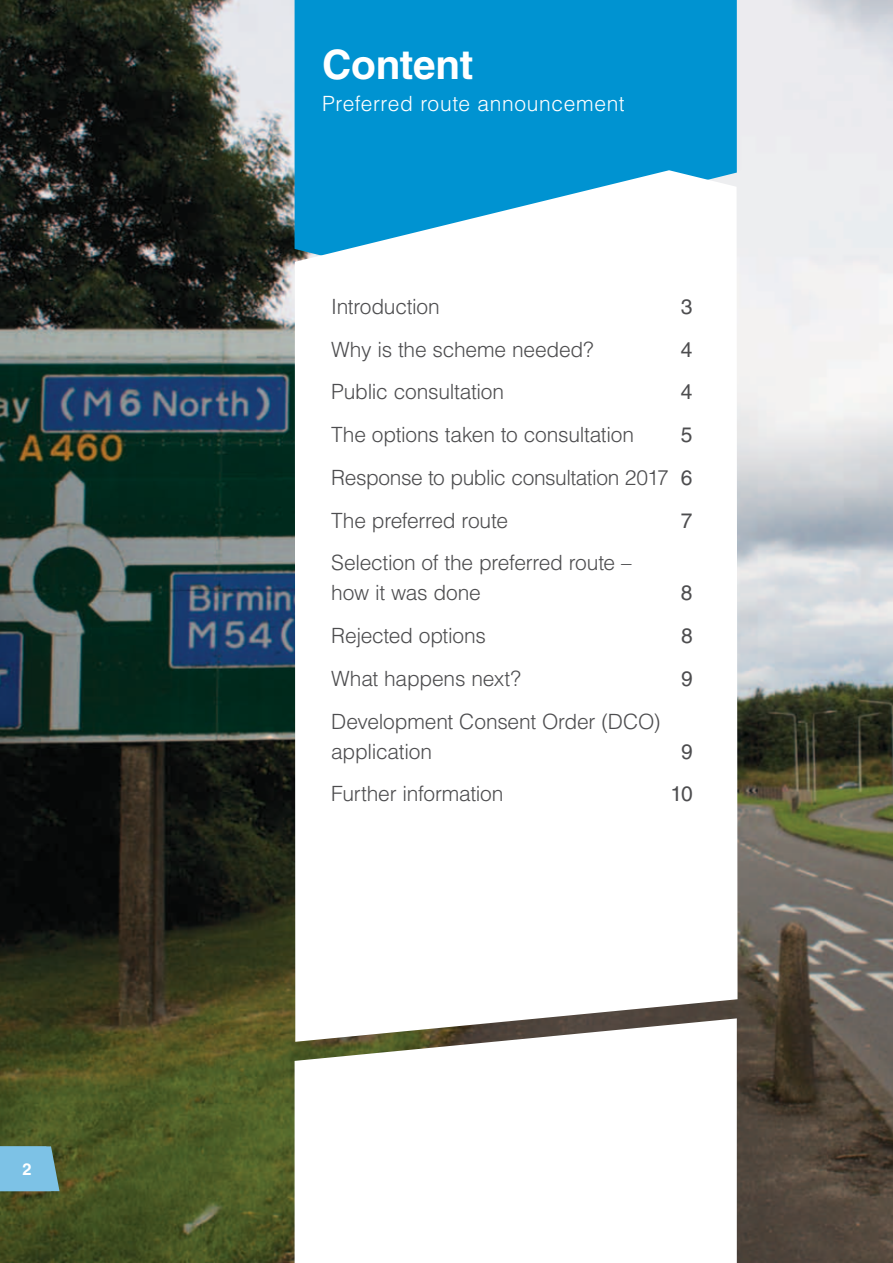
<style>
.page{position:relative;width:893px;height:1263px;background:#fff}
.page>*{position:absolute;margin:0;border:0;box-sizing:border-box;transform-origin:0 0}
.t1{font:700 40.5px "Helvetica LT Std";letter-spacing:-.01em;color:#fff}
.t2{font:300 21px/42.8px "Helvetica LT Std";letter-spacing:-.015em;color:#4d4d4f}
.t3{font:300 21px "Helvetica LT Std";letter-spacing:.03em;color:#fff}
.t4{font:21px "Helvetica LT Std";color:#4d4d4f}
.t5{font:700 16.5px "Helvetica LT Std";color:#fff}
.s1{font-weight:400}
</style>
<div class="page">
<img style="left:0;top:0;width:893px;height:1263px">
<div style="left:295px;top:0;width:442px;height:170px;background:#0093d1"></div>
<svg style="left:295px;top:170px;width:442px;height:848px"></svg>
<svg style="left:295px;top:1018px;width:442px;height:245px"></svg>
<svg style="left:0;top:1146px;width:60px;height:45px;background:#78b8d5"></svg>
<p class="t5" style="left:22px;top:1159px;width:11px">2</p>
<h1 class="t1" style="left:322px;top:40px;width:153px">Content</h1>
<p class="t3" style="left:322px;top:91px;width:304px">Preferred route announcement</p>
<p class="t2" style="left:331px;top:285px;width:110px">Introduction</p>
<p class="t4" style="left:681px;top:294px;width:13px">3</p>
<p class="t2" style="left:331px;top:327px;width:264px">Why is the scheme needed?</p>
<p class="t4" style="left:681px;top:337px;width:13px">4</p>
<p class="t2" style="left:331px;top:370px;width:174px">Public consultation</p>
<p class="t4" style="left:681px;top:380px;width:13px">4</p>
<p class="t2" style="left:331px;top:413px;width:304px">The options taken to consultation</p>
<p class="t2" style="left:331px;top:413px;width:363px;text-align:justify;text-indent:350px"><span class="s1">5<br></span>Response to public consultation 2017 <span class="s1">6<br></span>The preferred route</p>
<p class="t4" style="left:681px;top:508px;width:13px">7</p>
<p class="t2" style="left:331px;top:548px;width:302px;line-height:30px">Selection of the preferred route – how it was done</p>
<p class="t4" style="left:681px;top:581px;width:13px">8</p>
<p class="t2" style="left:331px;top:614px;width:156px">Rejected options</p>
<p class="t4" style="left:681px;top:623px;width:13px">8</p>
<p class="t2" style="left:331px;top:657px;width:191px">What happens next?</p>
<p class="t4" style="left:681px;top:666px;width:13px">9</p>
<p class="t2" style="left:331px;top:706px;width:331px;line-height:30px">Development Consent Order (DCO) application</p>
<p class="t4" style="left:681px;top:739px;width:13px">9</p>
<p class="t2" style="left:331px;top:772px;width:174px">Further information</p>
<p class="t4" style="left:670px;top:782px;width:24px">10</p>
</div>
